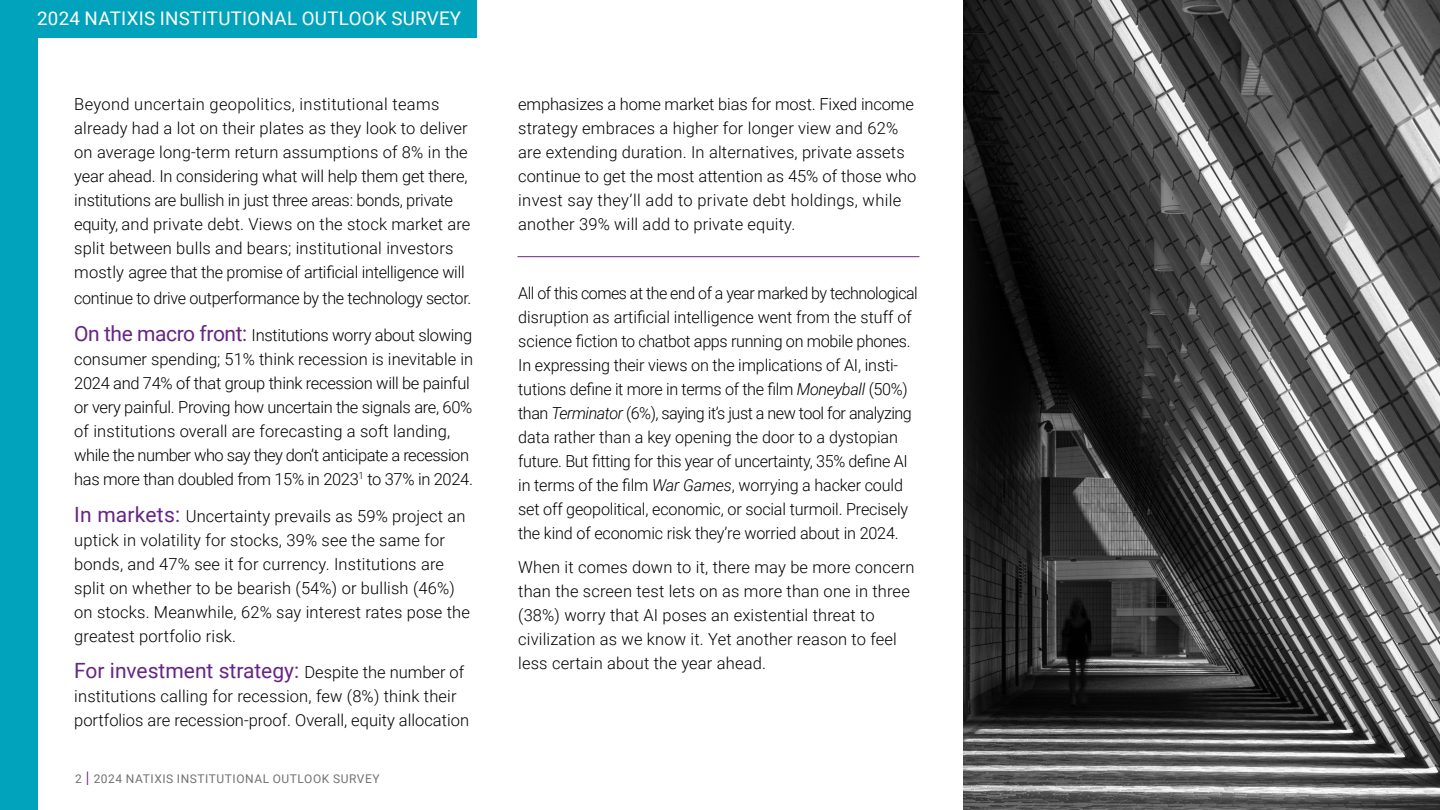
<style>
.page{position:relative;width:1440px;height:810px;background:#fff}
.page>*{position:absolute;margin:0;border:0;box-sizing:border-box;transform-origin:0 0}
.t1{font:21px "Roboto";color:#662584}
.t2{font:18.75px "Roboto";letter-spacing:.015em;color:#fff}
.t3{font:300 16.5px/24px "Roboto";color:#000}
.t4{font:300 16.5px/24px "Roboto";letter-spacing:-.02em;color:#000}
.t5{font:12px "Roboto";letter-spacing:.045em;color:#707372}
.s1{font-weight:400;font-size:21px;color:#662584}
.s2{font-weight:300;font-size:16.5px;color:#000}
.s3{font-weight:300;font-size:18.75px;color:#662584}
.s4{font-style:italic}
</style>
<div class="page">
<img style="left:963px;top:0;width:477px;height:810px">
<hr style="left:518px;top:256px;width:402px;height:1px;background:#662584">
<div style="left:0;top:0;width:38px;height:810px;background:#00a3bb"></div>
<div style="left:0;top:0;width:477px;height:38px;background:#00a3bb"></div>
<p class="t2" style="left:37px;top:6px;width:426px">2024 NATIXIS INSTITUTIONAL OUTLOOK SURVEY</p>
<p class="t3" style="left:74px;top:91px;width:398px">Beyond uncertain geopolitics, institutional teams already had a lot on their plates as they look to deliver on average long-term return assumptions of 8% in the year ahead. In considering what will help them get there, institutions are bullish in just three areas: bonds, private equity, and private debt. Views on the stock market are split between bulls and bears; institutional investors mostly agree that the promise of artificial intelligence will</p>
<p class="t4" style="left:74px;top:286px;width:399px">continue to drive outperformance by the technology sector.</p>
<p class="t4" style="left:74px;top:322px;width:400px"><span class="s1">On the macro front:</span> Institutions worry about slowing consumer spending; 51% think recession is inevitable in 2024 and 74% of that group think recession will be painful or very painful. Proving how uncertain the signals are, 60% of institutions overall are forecasting a soft landing, while the number who say they don’t anticipate a recession has more than doubled from 15% in 2023<sup>1</sup> to 37% in 2024.</p>
<p class="t3" style="left:74px;top:503px;width:397px"><span class="s1">In markets:</span> Uncertainty prevails as 59% project an uptick in volatility for stocks, 39% see the same for bonds, and 47% see it for currency. Institutions are split on whether to be bearish (54%) or bullish (46%) on stocks. Meanwhile, 62% say interest rates pose the greatest portfolio risk.</p>
<p class="t1" style="left:74px;top:656px;width:392px">For investment strategy: <span class="s2">Despite the number of</span></p>
<p class="t3" style="left:74px;top:684px;width:396px">institutions calling for recession, few (8%) think their portfolios are recession-proof. Overall, equity allocation</p>
<p class="t5" style="left:75px;top:770px;width:306px">2 <span class="s3">I</span> 2024 NATIXIS INSTITUTIONAL OUTLOOK SURVEY</p>
<p class="t3" style="left:518px;top:91px;width:400px">emphasizes a home market bias for most. Fixed income strategy embraces a higher for longer view and 62% are extending duration. In alternatives, private assets continue to get the most attention as 45% of those who invest say they’ll add to private debt holdings, while another 39% will add to private equity.</p>
<p class="t3" style="left:518px;top:280px;width:401px">All of this comes at the end of a year marked by technological disruption as artificial intelligence went from the stuff of science fiction to chatbot apps running on mobile phones.<br>In expressing their views on the implications of AI, insti&shy;tutions define it more in terms of the film <span class="s4">Moneyball</span> (50%) than <span class="s4">Terminator</span> (6%), saying it’s just a new tool for analyzing data rather than a key opening the door to a dystopian future. But fitting for this year of uncertainty, 35% define AI in terms of the film <span class="s4">War Games</span>, worrying a hacker could set off geopolitical, economic, or social turmoil. Precisely the kind of economic risk they’re worried about in 2024.</p>
<p class="t3" style="left:518px;top:555px;width:398px">When it comes down to it, there may be more concern than the screen test lets on as more than one in three (38%) worry that AI poses an existential threat to civilization as we know it. Yet another reason to feel less certain about the year ahead.</p>
</div>
